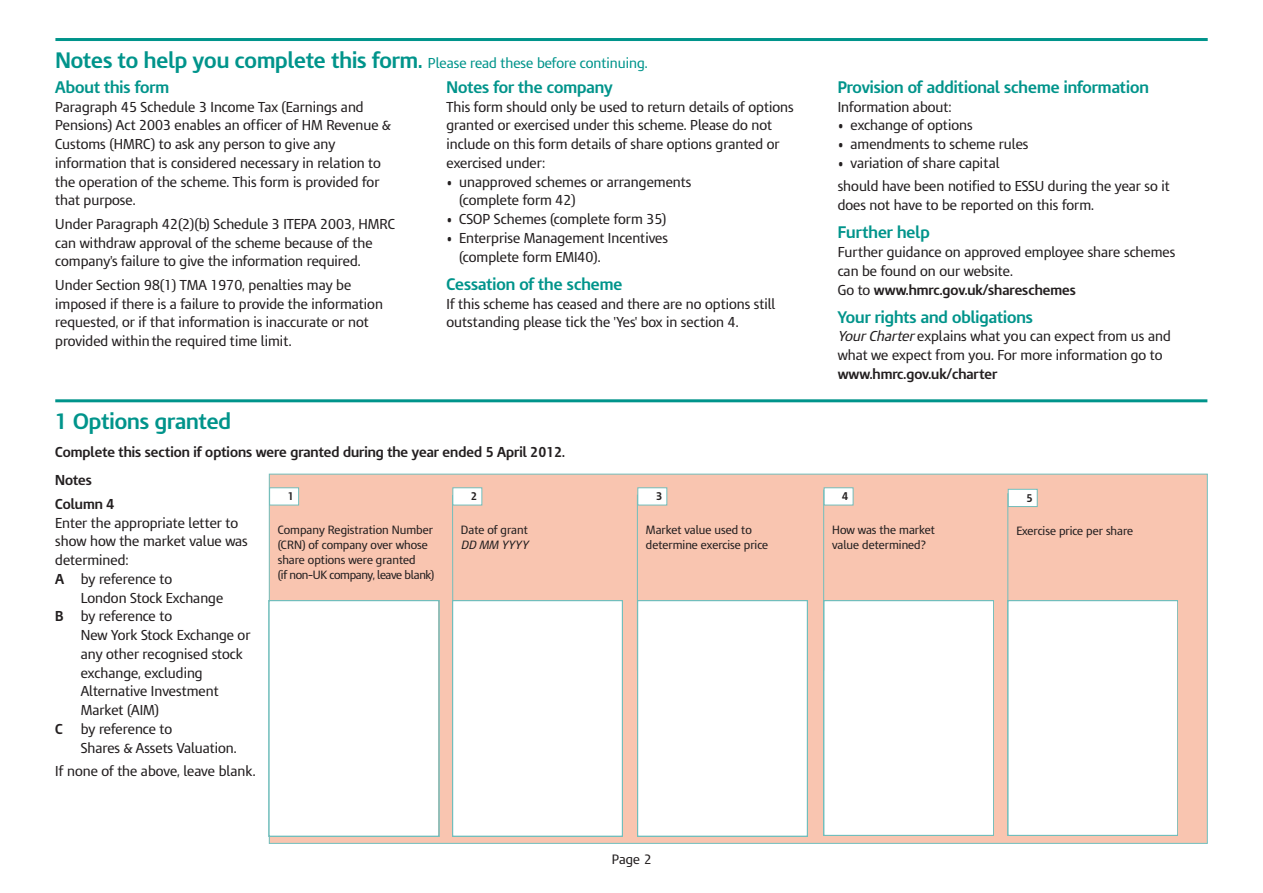
<style>
.page{position:relative;width:1263px;height:893px;background:#fff}
.page>*{position:absolute;margin:0;border:0;box-sizing:border-box;transform-origin:0 0}
.t1{font:700 21px "IR Modena";color:#00948b}
.t2{font:700 15.75px "IR Modena";color:#00948b}
.t3{font:13.5px/18.8px "IR Modena";color:#231f20}
.t4{font:700 13.5px/23.4px "IR Modena";color:#231f20}
.t5{font:13.5px "IR Modena";color:#00948b}
.t6{font:12.75px "IR Modena";color:#231f20}
.t7{font:11.25px/15px "IR Modena";color:#231f20}
.t8{font:700 10.5px "IR Modena";color:#231f20}
.s1{font-weight:700;font-size:21px}
.s2{font-weight:700}
.s3{font-style:italic}
</style>
<div class="page">
<hr style="left:55px;top:399px;width:1152px;height:3px;background:#00948b">
<div style="left:270px;top:474px;width:937px;height:369px;background:#f9c5b0"></div>
<div style="left:638px;top:488px;width:28px;height:17px;background:#fff"></div>
<div style="left:637px;top:487px;width:30px;height:18px;border:1px solid #72bebc"></div>
<div style="left:824px;top:488px;width:29px;height:17px;background:#fff"></div>
<div style="left:824px;top:487px;width:29px;height:18px;border:1px solid #72bebc"></div>
<div style="left:1008px;top:490px;width:29px;height:16px;background:#fff"></div>
<div style="left:1008px;top:489px;width:29px;height:18px;border:1px solid #72bebc"></div>
<hr style="left:452px;top:495px;width:1px;height:175px;background:#72bebc">
<div style="left:270px;top:601px;width:168px;height:235px;background:#fff"></div>
<div style="left:269px;top:600px;width:170px;height:236px;border:2px solid #72bebc"></div>
<div style="left:453px;top:601px;width:169px;height:235px;background:#fff"></div>
<div style="left:452px;top:600px;width:170px;height:236px;border:2px solid #72bebc"></div>
<div style="left:824px;top:601px;width:169px;height:234px;background:#fff"></div>
<div style="left:824px;top:600px;width:170px;height:236px;border:2px solid #72bebc"></div>
<div style="left:638px;top:601px;width:169px;height:235px;background:#fff"></div>
<hr style="left:637px;top:495px;width:1px;height:175px;background:#72bebc">
<hr style="left:823px;top:490px;width:1px;height:180px;background:#72bebc">
<hr style="left:1007px;top:493px;width:1px;height:177px;background:#72bebc">
<div style="left:1008px;top:601px;width:169px;height:234px;background:#fff"></div>
<div style="left:1008px;top:600px;width:170px;height:236px;border:2px solid #72bebc"></div>
<div style="left:453px;top:488px;width:28px;height:17px;background:#fff"></div>
<div style="left:452px;top:487px;width:30px;height:18px;border:1px solid #72bebc"></div>
<div style="left:270px;top:488px;width:28px;height:17px;background:#fff"></div>
<div style="left:269px;top:487px;width:30px;height:18px;border:1px solid #72bebc"></div>
<hr style="left:55px;top:38px;width:1153px;height:3px;background:#00948b">
<p class="t5" style="left:55px;top:58px;width:594px"><span class="s1">Notes to help you complete this form.</span> Please read these before continuing.</p>
<p class="t2" style="left:55px;top:81px;width:115px">About this form</p>
<p class="t3" style="left:55px;top:99px;width:337px">Paragraph 45 Schedule 3 Income Tax (Earnings and Pensions) Act 2003 enables an officer of HM Revenue &amp; Customs (HMRC) to ask any person to give any information that is considered necessary in relation to the operation of the scheme. This form is provided for that purpose.</p>
<p class="t3" style="left:55px;top:216px;width:341px">Under Paragraph 42(2)(b) Schedule 3 ITEPA 2003, HMRC can withdraw approval of the scheme because of the company's failure to give the information required.</p>
<p class="t3" style="left:55px;top:277px;width:329px">Under Section 98(1) TMA 1970, penalties may be imposed if there is a failure to provide the information requested, or if that information is inaccurate or not provided withinthe required time limit.</p>
<p class="t2" style="left:446px;top:81px;width:168px">Notes for the company</p>
<p class="t3" style="left:446px;top:99px;width:349px">This form should only be used to return details of options granted or exercised under this scheme. Please do not include on this form details of share options granted or exercised under:</p>
<p class="t3" style="left:459px;top:174px;width:234px;text-indent:-13px">• unapproved schemes or arrangements (complete form 42)</p>
<p class="t3" style="left:446px;top:211px;width:222px">• CSOP Schemes (complete form 35)</p>
<p class="t3" style="left:459px;top:230px;width:210px;text-indent:-13px">• Enterprise Management Incentives (complete form EMI40).</p>
<p class="t2" style="left:446px;top:278px;width:177px">Cessation of the scheme</p>
<p class="t3" style="left:446px;top:296px;width:330px">If this scheme has ceased and there are no options still outstanding please tick the 'Yes' box in section 4.</p>
<p class="t1" style="left:55px;top:413px;width:177px">1 Options granted</p>
<p class="t4" style="left:55px;top:442px;width:511px">Complete this section if options were granted during the year ended 5 April 2012.</p>
<p class="t4" style="left:55px;top:470px;width:61px">Notes<br>Column 4</p>
<p class="t3" style="left:55px;top:515px;width:184px">Enter the appropriate letter to</p>
<p class="t3" style="left:55px;top:533px;width:194px">show how the market value was</p>
<p class="t3" style="left:55px;top:552px;width:75px">determined:</p>
<p class="t3" style="left:55px;top:571px;width:118px"><span class="s2">A</span> by reference to</p>
<p class="t3" style="left:81px;top:590px;width:144px">London Stock Exchange</p>
<p class="t4" style="left:55px;top:606px;width:10px">B</p>
<p class="t3" style="left:81px;top:608px;width:171px">by reference to<br>New York Stock Exchange or any other recognised stock exchange, excluding<br>Alternative Investment<br>Market (AIM)</p>
<p class="t4" style="left:55px;top:719px;width:9px">C</p>
<p class="t3" style="left:81px;top:721px;width:157px">by reference to<br>Shares &amp; Assets Valuation.</p>
<p class="t3" style="left:55px;top:763px;width:202px">If none of the above, leave blank.</p>
<p class="t8" style="left:288px;top:492px;width:8px">1</p>
<p class="t7" style="left:278px;top:523px;width:158px">Company Registration Number (CRN) of company over whose share options were granted<br>(if non–UK company, leave blank)</p>
<p class="t8" style="left:471px;top:492px;width:8px">2</p>
<p class="t7" style="left:461px;top:523px;width:68px">Date of grant<br><span class="s3">DD MM YYYY</span></p>
<p class="t8" style="left:656px;top:492px;width:8px">3</p>
<p class="t7" style="left:646px;top:523px;width:124px">Market value used to determine exercise price</p>
<p class="t6" style="left:612px;top:855px;width:41px">Page 2</p>
<p class="t2" style="left:838px;top:81px;width:313px">Provision of additional scheme information</p>
<p class="t3" style="left:838px;top:99px;width:115px">Information about:</p>
<p class="t3" style="left:838px;top:117px;width:136px">• exchange of options</p>
<p class="t3" style="left:838px;top:136px;width:192px">• amendments to scheme rules</p>
<p class="t3" style="left:838px;top:153px;width:334px;line-height:23.4px">• variation of share capital<br>should have been notified to ESSU during the year so it</p>
<p class="t3" style="left:838px;top:197px;width:258px">does not have to be reported on this form.</p>
<p class="t2" style="left:838px;top:227px;width:93px">Further help</p>
<p class="t3" style="left:838px;top:244px;width:339px">Further guidance on approved employee share schemes can be found on our website.<br>Go to <span class="s2">www.hmrc.gov.uk/shareschemes</span></p>
<p class="t2" style="left:838px;top:311px;width:197px">Your rights and obligations</p>
<p class="t3" style="left:838px;top:328px;width:334px"><span class="s3">Your Charter</span> explains what you can expect from us and what we expect from you. For more information go to <span class="s2">www.hmrc.gov.uk/charter</span></p>
<p class="t8" style="left:842px;top:492px;width:8px">4</p>
<p class="t7" style="left:832px;top:523px;width:104px">How was the market value determined?</p>
<p class="t8" style="left:1026px;top:494px;width:8px">5</p>
<p class="t7" style="left:1016px;top:525px;width:118px">Exercise price per share</p>
</div>
